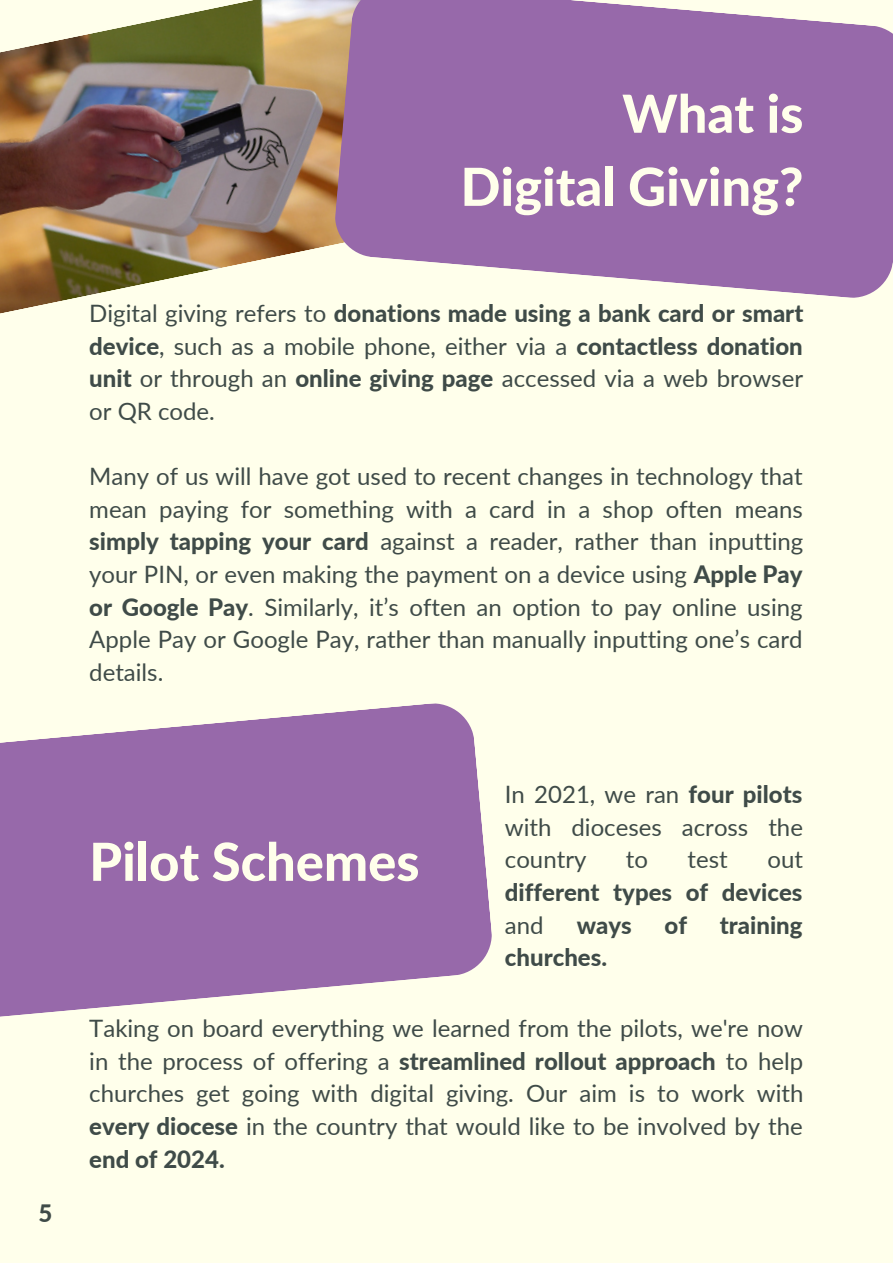
<style>
.page{position:relative;width:893px;height:1264px;background:#fff}
.page>*{position:absolute;margin:0;border:0;box-sizing:border-box;transform-origin:0 0}
.t1{font:800 52.5px "Lato";color:#ffffeb}
.t2{font:24px/32.5px "Lato";color:#3f4b48;text-align:justify}
.t3{font:800 24px/32.5px "Lato";color:#3f4b48;text-align:justify}
.s1{font-weight:800}
.s2{font-weight:400}
</style>
<div class="page">
<div style="left:0;top:0;width:892px;height:1262px;background:#ffffeb"></div>
<img style="left:0;top:0;width:334px;height:314px">
<svg style="left:334px;top:0;width:558px;height:298px;background:#a278af"></svg>
<svg style="left:0;top:703px;width:492px;height:314px;background:#a67fb3"></svg>
<p class="t1" style="left:622px;top:81px;width:183px">What is</p>
<p class="t1" style="left:460px;top:154px;width:344px">Digital Giving?</p>
<p class="t2" style="left:89px;top:296px;width:715px">Digital giving refers to <span class="s1">donations made using a bank card or smart device</span>, such as a mobile phone, either via a <span class="s1">contactless donation unit</span> or through an <span class="s1">online giving page</span> accessed via a web browser or QR code.</p>
<p class="t2" style="left:89px;top:459px;width:715px">Many of us will have got used to recent changes in technology that mean paying for something with a card in a shop often means <span class="s1">simply tapping your card</span> against a reader, rather than inputting your PIN, or even making the payment on a device using <span class="s1">Apple Pay or Google Pay</span>. Similarly, it’s often an option to pay online using Apple Pay or Google Pay, rather than manually inputting one’s card details.</p>
<p class="t3" style="left:39px;top:1196px;width:15px">5</p>
<p class="t1" style="left:89px;top:829px;width:332px">Pilot Schemes</p>
<p class="t2" style="left:505px;top:777px;width:299px">In 2021, we ran <span class="s1">four pilots </span>with dioceses across the country</p>
<p class="t3" style="left:505px;top:842px;width:299px;text-indent:262px"><span class="s2">out </span>different types of devices <span class="s2">and</span></p>
<p class="t2" style="left:626px;top:842px;width:24px">to</p>
<p class="t2" style="left:687px;top:842px;width:42px">test</p>
<p class="t3" style="left:576px;top:908px;width:57px">ways</p>
<p class="t3" style="left:664px;top:908px;width:24px">of</p>
<p class="t3" style="left:719px;top:908px;width:84px">training</p>
<p class="t3" style="left:505px;top:940px;width:104px">churches.</p>
<p class="t2" style="left:89px;top:1011px;width:715px">Taking on board everything we learned from the pilots, we're now in the process of offering a <span class="s1">streamlined rollout approach</span> to help churches get going with digital giving. Our aim is to work with <span class="s1">every diocese</span> in the country that would like to be involved by the <span class="s1">end of 2024.</span></p>
</div>
